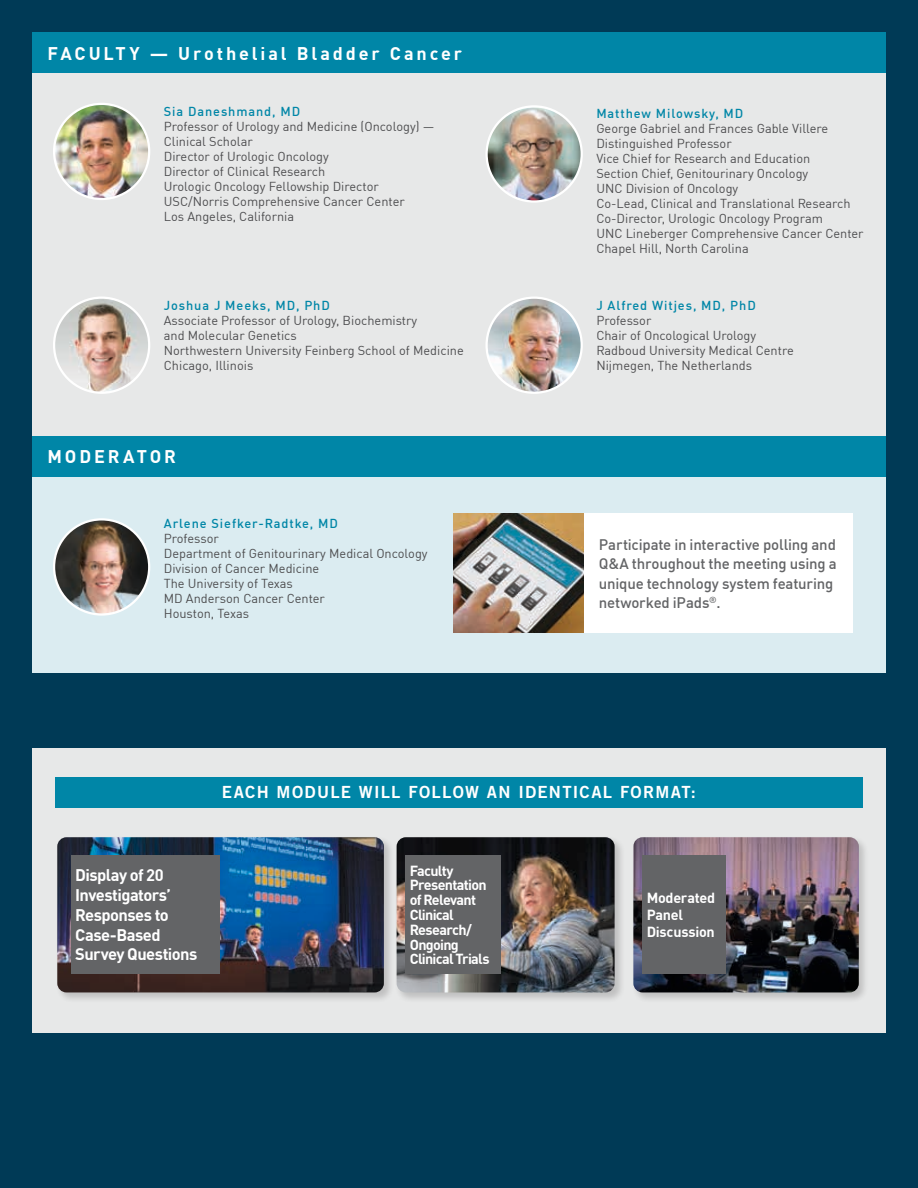
<style>
.page{position:relative;width:918px;height:1188px;background:#003a56}
.page>*{position:absolute;margin:0;border:0;box-sizing:border-box;transform-origin:0 0}
.t1{font:700 18px "DINOT";letter-spacing:.16em;color:#fff}
.t2{font:16.8px "Trade Gothic LT Std Bd 2";letter-spacing:.075em;color:#fff}
.t3{font:700 16.5px/19.8px "DINOT";letter-spacing:-.035em;color:#fff}
.t4{font:500 15px/19.5px "DINOT";letter-spacing:-.01em;color:#636466}
.t5{font:700 14.4px/14.7px "DINOT";letter-spacing:-.05em;color:#fff}
.t6{font:700 14.4px/17.2px "DINOT";letter-spacing:-.02em;color:#fff}
.t7{font:12.75px/15px "DINOT";color:#4d4d4f}
.t8{font:500 12.75px "DINOT";letter-spacing:.07em;color:#0086a7}
</style>
<div class="page">
<div style="left:32px;top:53px;width:854px;height:421px;background:#e7e8e8"></div>
<div style="left:32px;top:456px;width:854px;height:217px;background:#dbecf1"></div>
<div style="left:32px;top:436px;width:854px;height:41px;background:#0086a7"></div>
<div style="left:32px;top:32px;width:854px;height:41px;background:#0086a7"></div>
<div style="left:583px;top:514px;width:270px;height:119px;background:#fff"></div>
<img style="left:453px;top:514px;width:130px;height:119px">
<img style="left:54px;top:298px;width:95px;height:95px;border-radius:48px">
<div style="left:53px;top:297px;width:97px;height:97px;border:2px solid #fff;border-radius:50%"></div>
<div style="left:32px;top:748px;width:854px;height:285px;background:#e7e8e8"></div>
<div style="left:55px;top:777px;width:808px;height:31px;background:#0086a7"></div>
<div style="left:632px;top:835px;width:237px;height:168px;background:#231f20;opacity:.2"></div>
<img style="left:633px;top:837px;width:226px;height:155px">
<div style="left:642px;top:856px;width:84px;height:118px;background:#636466"></div>
<div style="left:395px;top:835px;width:230px;height:168px;background:#231f20;opacity:.2"></div>
<img style="left:397px;top:837px;width:218px;height:155px">
<div style="left:405px;top:856px;width:96px;height:118px;background:#636466"></div>
<div style="left:55px;top:835px;width:339px;height:168px;background:#231f20;opacity:.2"></div>
<img style="left:57px;top:837px;width:327px;height:155px">
<div style="left:71px;top:856px;width:148px;height:118px;background:#636466"></div>
<img style="left:488px;top:108px;width:92px;height:92px">
<div style="left:485px;top:105px;width:98px;height:98px;border:2px solid #fff;border-radius:50%"></div>
<img style="left:54px;top:104px;width:95px;height:95px;border-radius:48px">
<div style="left:53px;top:103px;width:97px;height:97px;border:2px solid #fff;border-radius:50%"></div>
<img style="left:487px;top:298px;width:95px;height:95px;border-radius:48px">
<div style="left:485px;top:297px;width:98px;height:97px;border:2px solid #fff;border-radius:50%"></div>
<img style="left:54px;top:519px;width:95px;height:96px;border-radius:48px">
<div style="left:53px;top:518px;width:97px;height:98px;border:2px solid #fff;border-radius:50%"></div>
<h1 class="t1" style="left:48px;top:39px;width:416px">FACULTY — Urothelial Bladder Cancer</h1>
<p class="t8" style="left:164px;top:101px;width:138px">Sia Daneshmand, MD</p>
<p class="t7" style="left:164px;top:118px;width:272px">Professor of Urology and Medicine (Oncology) — Clinical Scholar<br>Director of Urologic Oncology<br>Director of Clinical Research<br>Urologic Oncology Fellowship Director USC/Norris Comprehensive Cancer Center<br>Los Angeles, California</p>
<p class="t8" style="left:164px;top:295px;width:168px">Joshua J Meeks, MD, PhD</p>
<p class="t7" style="left:164px;top:312px;width:302px">Associate Professor of Urology, Biochemistry<br>and Molecular Genetics<br>Northwestern University Feinberg School of Medicine Chicago, Illinois</p>
<h1 class="t1" style="left:48px;top:443px;width:130px">MODERATOR</h1>
<p class="t8" style="left:164px;top:514px;width:176px">Arlene Siefker-Radtke, MD</p>
<p class="t7" style="left:164px;top:530px;width:265px">Professor<br>Department of Genitourinary Medical Oncology<br>Division of Cancer Medicine<br>The University of Texas<br>MD Anderson Cancer Center<br>Houston, Texas</p>
<p class="t8" style="left:596px;top:104px;width:149px">Matthew Milowsky, MD</p>
<p class="t7" style="left:596px;top:120px;width:269px">George Gabriel and Frances Gable Villere Distinguished Professor<br>Vice Chief for Research and Education<br>Section Chief, Genitourinary Oncology<br>UNC Division of Oncology<br>Co-Lead, Clinical and Translational Research Co-Director, Urologic Oncology Program<br>UNC Lineberger Comprehensive Cancer Center Chapel Hill, North Carolina</p>
<p class="t8" style="left:596px;top:295px;width:161px">J Alfred Witjes, MD, PhD</p>
<p class="t7" style="left:596px;top:312px;width:199px">Professor<br>Chair of Oncological Urology<br>Radboud University Medical Centre<br>Nijmegen, The Netherlands</p>
<p class="t4" style="left:599px;top:533px;width:239px">Participate in interactive polling and<br>Q&amp;A throughout the meeting using a unique technology system featuring networked iPads<sup>®</sup>.</p>
<h2 class="t2" style="left:222px;top:782px;width:476px">EACH MODULE WILL FOLLOW AN IDENTICAL FORMAT:</h2>
<p class="t3" style="left:75px;top:864px;width:124px">Display of 20<br>Investigators’<br>Responses to<br>Case-Based<br>Survey Questions</p>
<p class="t5" style="left:410px;top:862px;width:81px">Faculty<br>Presentation of Relevant<br>Clinical<br>Research/<br>Ongoing<br>Clinical Trials</p>
<p class="t6" style="left:647px;top:888px;width:70px">Moderated<br>Panel<br>Discussion</p>
</div>
